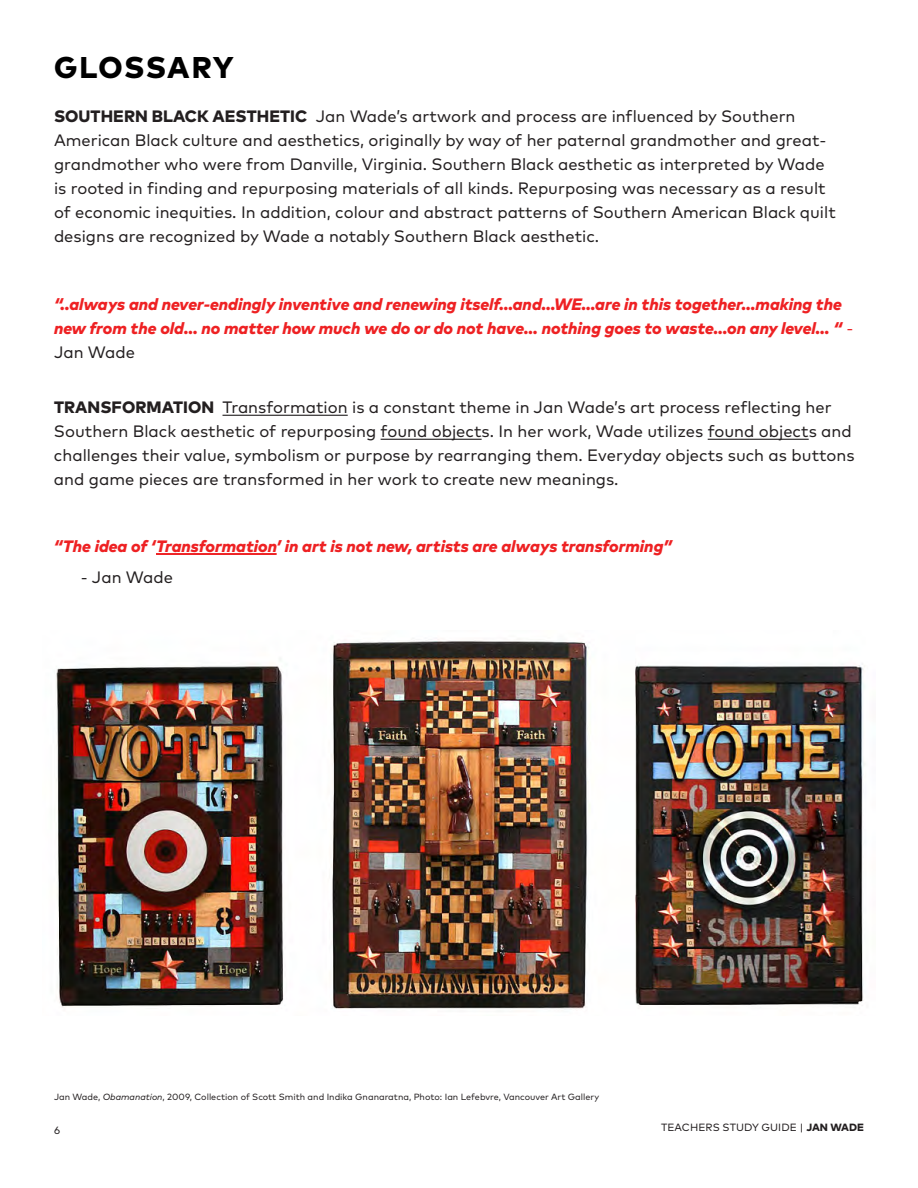
<style>
.page{position:relative;width:918px;height:1188px;background:#fff}
.page>*{position:absolute;margin:0;border:0;box-sizing:border-box;transform-origin:0 0}
.Heading_1{font:800 30px "Mark Pro";letter-spacing:.04em;color:#000}
.t1{font:16.5px/24px "Mark Pro";color:#231f20}
.t2{font:italic 800 16.5px/24px "Mark Pro";color:#ee2123}
.t3{font:10.5px "Mark Pro";letter-spacing:.005em;color:#231f20}
.t4{font:9px "Mark Pro";color:#231f20}
.s1{font-weight:800}
.s2{font-weight:400;font-style:normal}
.s3{font-weight:400;font-style:normal;color:#231f20}
.s4{font-style:italic}
</style>
<div class="page">
<img style="left:56px;top:639px;width:809px;height:370px">
<hr style="left:223px;top:415px;width:125px;height:1px;background:#231f20">
<hr style="left:381px;top:439px;width:101px;height:1px;background:#231f20">
<hr style="left:708px;top:439px;width:101px;height:1px;background:#231f20">
<hr style="left:156px;top:553px;width:121px;height:2px;background:#ee2123">
<p class="Heading_1" style="left:54px;top:44px;width:181px">GLOSSARY</p>
<p class="t1" style="left:54px;top:103px;width:783px"><span class="s1">SOUTHERN BLACK AESTHETIC</span> Jan Wade’s artwork and process are influenced by Southern American Black culture and aesthetics, originally by way of her paternal grandmother and great&shy;grandmother who were from Danville, Virginia. Southern Black aesthetic as interpreted by Wade is rooted in finding and repurposing materials of all kinds. Repurposing was necessary as a result of economic inequities. In addition, colour and abstract patterns of Southern American Black quilt designs are recognized by Wade a notably Southern Black aesthetic.</p>
<p class="t2" style="left:54px;top:291px;width:801px">“..always and never-endingly inventive and renewing itself…and…WE…are in this together…making the new from the old… no matter how much we do or do not have… nothing goes to waste…on any level… “ <span class="s2">-<br></span><span class="s3">Jan Wade</span></p>
<p class="t1" style="left:54px;top:394px;width:802px"><span class="s1">TRANSFORMATION</span> Transformation is a constant theme in Jan Wade’s art process reflecting her Southern Black aesthetic of repurposing found objects. In her work, Wade utilizes found objects and challenges their value, symbolism or purpose by rearranging them. Everyday objects such as buttons and game pieces are transformed in her work to create new meanings.</p>
<p class="t2" style="left:54px;top:533px;width:619px">“The idea of ‘Transformation’ in art is not new, artists are always transforming”</p>
<p class="t1" style="left:81px;top:564px;width:93px">- Jan Wade</p>
<p class="t4" style="left:54px;top:1090px;width:547px">Jan Wade, <span class="s4">Obamanation</span>, 2009, Collection of Scott Smith and Indika Gnanaratna, Photo: Ian Lefebvre, Vancouver Art Gallery</p>
<p class="t3" style="left:54px;top:1123px;width:8px">6</p>
<p class="t3" style="left:661px;top:1120px;width:204px">TEACHERS STUDY GUIDE | <span class="s1">JAN WADE</span></p>
</div>
